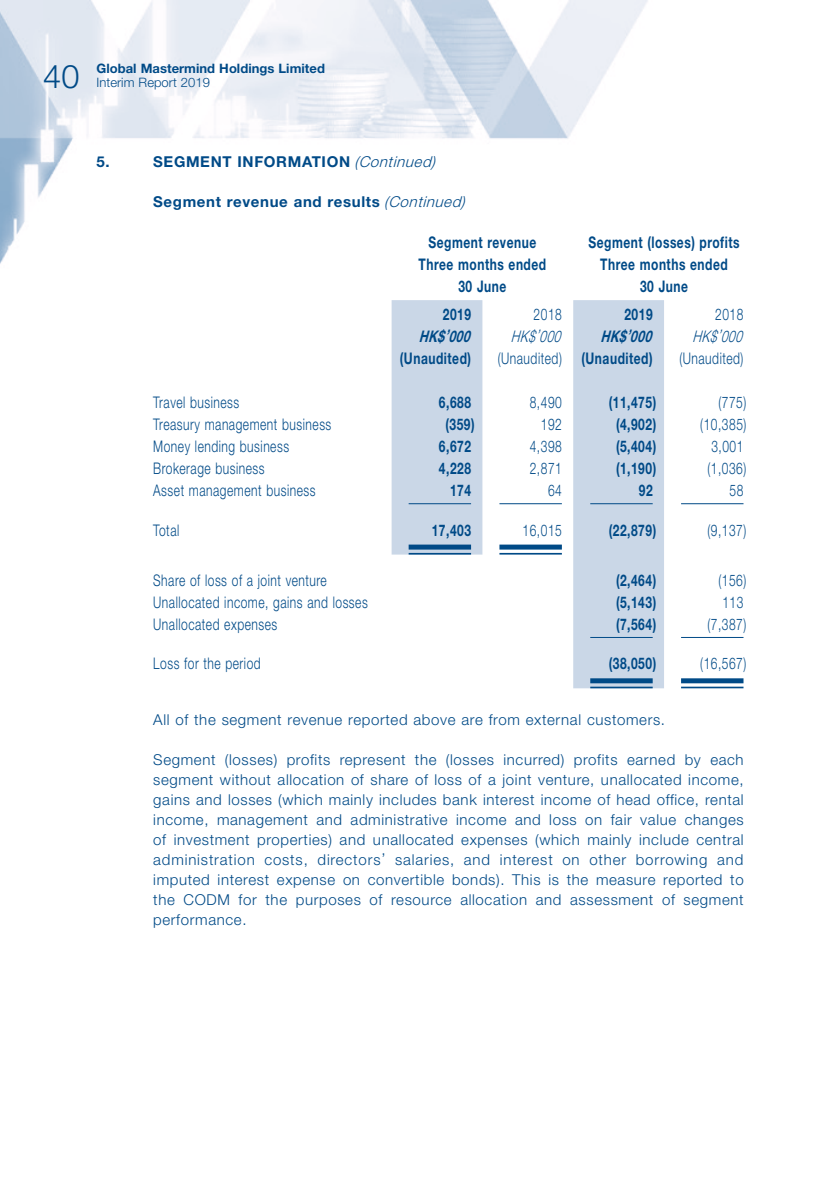
<style>
.page{position:relative;width:840px;height:1191px;background:#fff}
.page>*{position:absolute;margin:0;border:0;box-sizing:border-box;transform-origin:0 0}
.t1{font:300 32.4px "Helvetica Neue LT Std";color:#004a87}
.Body_Text{font:300 16px "Helvetica Neue LT Std";letter-spacing:.045em;color:#004a87;scale:.75 1}
.Body_Text-2{font:700 16px "Helvetica Neue LT Std";letter-spacing:.045em;color:#004a87;scale:.75 1}
.Body_Text-3{font:italic 700 16px "Helvetica Neue LT Std";color:#004a87;scale:.75 1}
.Body_Text-4{font:italic 300 16px "Helvetica Neue LT Std";color:#004a87;scale:.75 1}
.Notes{font:300 15px/20px "Helvetica Neue LT Std";letter-spacing:.045em;color:#004a87;text-align:justify}
.Notes_HD2{font:700 15px "Helvetica Neue LT Std";letter-spacing:.045em;color:#004a87}
.Notes_HD1{font:700 15px "Helvetica Neue LT Std";letter-spacing:.045em;color:#004a87}
.t2{font:700 13px "Helvetica Neue LT Std";letter-spacing:.005em;color:#004a87}
.t3{font:300 13px "Helvetica Neue LT Std";letter-spacing:.005em;color:#004a87}
.s1{font-weight:300;font-style:italic}
</style>
<div class="page">
<img style="left:0;top:0;width:744px;height:689px">
<svg style="left:391px;top:300px;width:272px;height:388px;fill:#cad7e7"></svg>
<hr style="left:408px;top:503px;width:63px;height:1px;background:#004a87">
<hr style="left:499px;top:503px;width:62px;height:1px;background:#004a87">
<hr style="left:590px;top:503px;width:62px;height:1px;background:#004a87">
<hr style="left:680px;top:503px;width:63px;height:1px;background:#004a87">
<div style="left:408px;top:544px;width:63px;height:5px;background:#004a87"></div>
<hr style="left:408px;top:553px;width:63px;height:1px;background:#004a87">
<div style="left:499px;top:544px;width:62px;height:5px;background:#004a87"></div>
<hr style="left:499px;top:553px;width:62px;height:1px;background:#004a87">
<hr style="left:590px;top:637px;width:62px;height:1px;background:#004a87">
<hr style="left:680px;top:637px;width:63px;height:1px;background:#004a87">
<div style="left:590px;top:678px;width:62px;height:5px;background:#004a87"></div>
<hr style="left:590px;top:686px;width:62px;height:2px;background:#004a87">
<div style="left:680px;top:678px;width:63px;height:5px;background:#004a87"></div>
<hr style="left:680px;top:686px;width:63px;height:2px;background:#004a87">
<h1 class="t1" style="left:43px;top:57px;width:38px">40</h1>
<p class="t2" style="left:96px;top:61px;width:230px">Global Mastermind Holdings Limited</p>
<p class="t3" style="left:96px;top:75px;width:115px">Interim Report 2019</p>
<p class="Notes_HD1" style="left:96px;top:152px;width:15px">5.</p>
<p class="Notes_HD1" style="left:153px;top:152px;width:283px">SEGMENT INFORMATION <span class="s1">(Continued)</span></p>
<p class="Notes_HD2" style="left:153px;top:192px;width:313px">Segment revenue and results <span class="s1">(Continued)</span></p>
<p class="Body_Text-2" style="left:428px;top:233px;width:145px">Segment revenue</p>
<p class="Body_Text-2" style="left:588px;top:233px;width:203px">Segment (losses) profits</p>
<p class="Body_Text-2" style="left:418px;top:255px;width:171px">Three months ended</p>
<p class="Body_Text-2" style="left:458px;top:277px;width:65px">30 June</p>
<p class="Body_Text-2" style="left:600px;top:255px;width:171px">Three months ended</p>
<p class="Body_Text-2" style="left:639px;top:277px;width:65px">30 June</p>
<p class="Body_Text-2" style="left:442px;top:304px;width:39px">2019</p>
<p class="Body_Text" style="left:533px;top:305px;width:39px">2018</p>
<p class="Body_Text-2" style="left:624px;top:304px;width:39px">2019</p>
<p class="Body_Text" style="left:714px;top:305px;width:39px">2018</p>
<p class="Body_Text-3" style="left:418px;top:326px;width:76px">HK$’000</p>
<p class="Body_Text-4" style="left:510px;top:327px;width:74px">HK$’000</p>
<p class="Body_Text-3" style="left:600px;top:326px;width:76px">HK$’000</p>
<p class="Body_Text-4" style="left:692px;top:327px;width:74px">HK$’000</p>
<p class="Body_Text-2" style="left:399px;top:348px;width:96px">(Unaudited)</p>
<p class="Body_Text" style="left:497px;top:349px;width:87px">(Unaudited)</p>
<p class="Body_Text-2" style="left:581px;top:348px;width:96px">(Unaudited)</p>
<p class="Body_Text" style="left:679px;top:349px;width:87px">(Unaudited)</p>
<p class="Body_Text" style="left:153px;top:393px;width:116px">Travel business</p>
<p class="Body_Text-2" style="left:438px;top:392px;width:44px">6,688</p>
<p class="Body_Text" style="left:529px;top:393px;width:44px">8,490</p>
<p class="Body_Text-2" style="left:608px;top:392px;width:65px">(11,475)</p>
<p class="Body_Text" style="left:718px;top:393px;width:39px">(775)</p>
<p class="Body_Text" style="left:153px;top:415px;width:239px">Treasury management business</p>
<p class="Body_Text-2" style="left:445px;top:414px;width:40px">(359)</p>
<p class="Body_Text" style="left:540px;top:415px;width:30px">192</p>
<p class="Body_Text-2" style="left:615px;top:414px;width:55px">(4,902)</p>
<p class="Body_Text" style="left:699px;top:415px;width:63px">(10,385)</p>
<p class="Body_Text" style="left:153px;top:437px;width:182px">Money lending business</p>
<p class="Body_Text-2" style="left:438px;top:436px;width:44px">6,672</p>
<p class="Body_Text" style="left:529px;top:437px;width:44px">4,398</p>
<p class="Body_Text-2" style="left:615px;top:436px;width:55px">(5,404)</p>
<p class="Body_Text" style="left:711px;top:437px;width:44px">3,001</p>
<p class="Body_Text" style="left:153px;top:459px;width:150px">Brokerage business</p>
<p class="Body_Text-2" style="left:438px;top:458px;width:44px">4,228</p>
<p class="Body_Text" style="left:529px;top:459px;width:44px">2,871</p>
<p class="Body_Text-2" style="left:615px;top:458px;width:55px">(1,190)</p>
<p class="Body_Text" style="left:707px;top:459px;width:53px">(1,036)</p>
<p class="Body_Text" style="left:153px;top:481px;width:218px">Asset management business</p>
<p class="Body_Text-2" style="left:450px;top:480px;width:30px">174</p>
<p class="Body_Text" style="left:547px;top:481px;width:20px">64</p>
<p class="Body_Text-2" style="left:638px;top:480px;width:20px">92</p>
<p class="Body_Text" style="left:729px;top:481px;width:20px">58</p>
<p class="Body_Text" style="left:153px;top:520px;width:36px">Total</p>
<p class="Body_Text-2" style="left:431px;top:520px;width:54px">17,403</p>
<p class="Body_Text" style="left:522px;top:520px;width:54px">16,015</p>
<p class="Body_Text-2" style="left:608px;top:520px;width:65px">(22,879)</p>
<p class="Body_Text" style="left:707px;top:520px;width:53px">(9,137)</p>
<p class="Body_Text" style="left:153px;top:570px;width:233px">Share of loss of a joint venture</p>
<p class="Body_Text-2" style="left:615px;top:570px;width:55px">(2,464)</p>
<p class="Body_Text" style="left:718px;top:570px;width:39px">(156)</p>
<p class="Body_Text" style="left:153px;top:592px;width:287px">Unallocated income, gains and losses</p>
<p class="Body_Text-2" style="left:615px;top:592px;width:55px">(5,143)</p>
<p class="Body_Text" style="left:722px;top:592px;width:30px">113</p>
<p class="Body_Text" style="left:153px;top:614px;width:167px">Unallocated expenses</p>
<p class="Body_Text-2" style="left:615px;top:614px;width:55px">(7,564)</p>
<p class="Body_Text" style="left:707px;top:614px;width:53px">(7,387)</p>
<p class="Body_Text" style="left:153px;top:654px;width:145px">Loss for the period</p>
<p class="Body_Text-2" style="left:608px;top:653px;width:65px">(38,050)</p>
<p class="Body_Text" style="left:699px;top:654px;width:63px">(16,567)</p>
<p class="Notes" style="left:153px;top:709px;width:513px">All of the segment revenue reported above are from external customers.</p>
<p class="Notes" style="left:153px;top:749px;width:591px">Segment (losses) profits represent the (losses incurred) profits earned by each segment without allocation of share of loss of a joint venture, unallocated income, gains and losses (which mainly includes bank interest income of head office, rental income, management and administrative income and loss on fair value changes of investment properties) and unallocated expenses (which mainly include central administration costs, directors’ salaries, and interest on other borrowing and imputed interest expense on convertible bonds). This is the measure reported to the CODM for the purposes of resource allocation and assessment of segment performance.</p>
</div>
